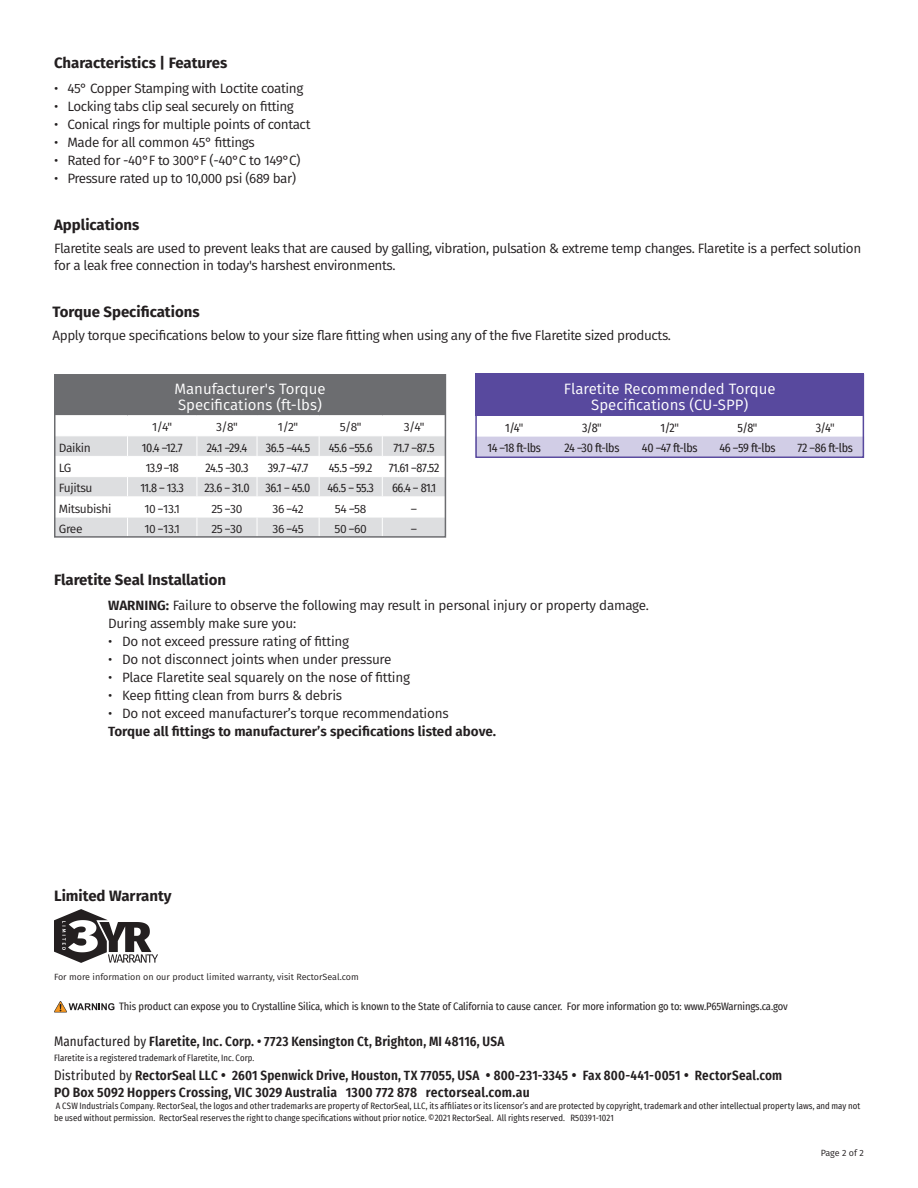
<style>
.page{position:relative;width:918px;height:1188px;background:#fff}
.page>*{position:absolute;margin:0;border:0;box-sizing:border-box;transform-origin:0 0}
.t1{font:700 15px "Fira Sans";color:#231f20}
.Table_heading1{font:15px "Fira Sans";color:#fff}
.t2{font:13.5px/16.2px "Fira Sans";letter-spacing:-.03em;color:#231f20}
.t3{font:600 13.5px "Fira Sans Condensed";letter-spacing:.01em;color:#231f20}
.t4{font:600 13.5px "Fira Sans Condensed";letter-spacing:.01em;color:#231f20;scale:1.09 1}
.Table_Text{font:12px "Fira Sans Condensed";letter-spacing:-.03em;color:#231f20}
.Table_Text-2{font:12px "Fira Sans";letter-spacing:-.03em;color:#231f20}
.t5{font:10.5px "Fira Sans Condensed";letter-spacing:-.01em;color:#231f20}
.t6{font:9px/12px "Fira Sans Condensed";letter-spacing:.005em;color:#231f20}
.Table_Text-3{font:9px "Fira Sans";color:#231f20}
.s1{font-family:"Fira Sans Condensed"}
.s2{font-family:"Fira Sans Condensed";font-weight:600}
.s3{font-weight:400}
</style>
<div class="page">
<div style="left:54px;top:374px;width:392px;height:42px;background:#6c6d70"></div>
<hr style="left:54px;top:415px;width:74px;height:1px;background:#fff">
<hr style="left:128px;top:415px;width:69px;height:1px;background:#fff">
<hr style="left:197px;top:415px;width:60px;height:1px;background:#fff">
<hr style="left:257px;top:415px;width:62px;height:1px;background:#fff">
<hr style="left:319px;top:415px;width:63px;height:1px;background:#fff">
<hr style="left:382px;top:415px;width:64px;height:1px;background:#fff">
<svg style="left:57px;top:436px;width:386px;height:99px"></svg>
<div style="left:54px;top:374px;width:392px;height:164px;border:2px solid #6c6d70"></div>
<div style="left:475px;top:374px;width:389px;height:42px;background:#58499e"></div>
<div style="left:478px;top:437px;width:383px;height:18px;background:#d1cde6"></div>
<div style="left:475px;top:374px;width:389px;height:84px;border:2px solid #58499e"></div>
<svg style="left:54px;top:909px;width:104px;height:54px"></svg>
<svg style="left:54px;top:1001px;width:60px;height:11px"></svg>
<p class="t1" style="left:54px;top:50px;width:175px">Characteristics | Features</p>
<p class="t2" style="left:54px;top:80px;width:251px">• 45° Copper Stamping with Loctite coating</p>
<p class="t2" style="left:54px;top:98px;width:241px">• Locking tabs clip seal securely on fitting</p>
<p class="t2" style="left:54px;top:116px;width:258px">• Conical rings for multiple points of contact</p>
<p class="t2" style="left:54px;top:134px;width:202px">• Made for all common 45° fittings</p>
<p class="t2" style="left:54px;top:152px;width:248px">• Rated for -40°F to 300°F (-40°C to 149°C)</p>
<p class="t2" style="left:54px;top:170px;width:244px">• Pressure rated up to 10,000 psi (689 bar)</p>
<p class="t1" style="left:54px;top:213px;width:87px">Applications</p>
<p class="t2" style="left:54px;top:240px;width:809px">Flaretite seals are used to prevent leaks that are caused by galling, vibration, pulsation &amp; extreme temp changes. Flaretite is a perfect solution for a leak free connection in today's harshest environments.</p>
<p class="t1" style="left:52px;top:299px;width:149px">Torque Specifications</p>
<p class="t2" style="left:52px;top:327px;width:620px">Apply torque specifications below to your size flare fitting when using any of the five Flaretite sized products.</p>
<p class="Table_heading1" style="left:174px;top:378px;width:153px">Manufacturer's Torque</p>
<p class="Table_heading1" style="left:178px;top:393px;width:145px">Specifications (ft-lbs)</p>
<p class="Table_Text-2" style="left:152px;top:418px;width:22px">1/4"</p>
<p class="Table_Text-2" style="left:216px;top:418px;width:23px">3/8"</p>
<p class="Table_Text-2" style="left:278px;top:418px;width:22px">1/2"</p>
<p class="Table_Text-2" style="left:340px;top:418px;width:23px">5/8"</p>
<p class="Table_Text-2" style="left:404px;top:418px;width:22px">3/4"</p>
<p class="Table_Text-2" style="left:59px;top:439px;width:34px">Daikin</p>
<p class="Table_Text" style="left:142px;top:439px;width:42px">10.4 –12.7</p>
<p class="Table_Text" style="left:207px;top:439px;width:42px">24.1 –29.4</p>
<p class="Table_Text" style="left:266px;top:439px;width:46px">36.5 –44.5</p>
<p class="Table_Text" style="left:329px;top:439px;width:46px">45.6 –55.6</p>
<p class="Table_Text" style="left:394px;top:439px;width:42px">71.7 –87.5</p>
<p class="Table_Text-2" style="left:59px;top:459px;width:14px">LG</p>
<p class="Table_Text" style="left:146px;top:459px;width:35px">13.9 –18</p>
<p class="Table_Text" style="left:205px;top:459px;width:45px">24.5 –30.3</p>
<p class="Table_Text" style="left:268px;top:459px;width:42px">39.7 –47.7</p>
<p class="Table_Text" style="left:329px;top:459px;width:45px">45.5 –59.2</p>
<p class="Table_Text" style="left:389px;top:459px;width:52px">71.61 –87.52</p>
<p class="Table_Text-2" style="left:59px;top:479px;width:35px">Fujitsu</p>
<p class="Table_Text" style="left:140px;top:479px;width:45px">11.8 – 13.3</p>
<p class="Table_Text" style="left:204px;top:479px;width:47px">23.6 – 31.0</p>
<p class="Table_Text" style="left:266px;top:479px;width:46px">36.1 – 45.0</p>
<p class="Table_Text" style="left:327px;top:479px;width:48px">46.5 – 55.3</p>
<p class="Table_Text" style="left:392px;top:479px;width:45px">66.4 – 81.1</p>
<p class="Table_Text-2" style="left:59px;top:499px;width:54px">Mitsubishi</p>
<p class="Table_Text-2" style="left:144px;top:499px;width:37px">10 <span class="s1">–</span>13.1</p>
<p class="Table_Text-2" style="left:211px;top:499px;width:33px">25 <span class="s1">–</span>30</p>
<p class="Table_Text-2" style="left:273px;top:499px;width:33px">36 <span class="s1">–</span>42</p>
<p class="Table_Text-2" style="left:335px;top:499px;width:33px">54 <span class="s1">–</span>58</p>
<p class="Table_Text-2" style="left:411px;top:499px;width:8px">–</p>
<p class="Table_Text-2" style="left:59px;top:520px;width:25px">Gree</p>
<p class="Table_Text-2" style="left:144px;top:520px;width:37px">10 <span class="s1">–</span>13.1</p>
<p class="Table_Text-2" style="left:211px;top:520px;width:33px">25 <span class="s1">–</span>30</p>
<p class="Table_Text-2" style="left:272px;top:520px;width:33px">36 <span class="s1">–</span>45</p>
<p class="Table_Text-2" style="left:335px;top:520px;width:34px">50 <span class="s1">–</span>60</p>
<p class="Table_Text-2" style="left:411px;top:520px;width:8px">–</p>
<p class="Table_heading1" style="left:564px;top:378px;width:213px">Flaretite Recommended Torque</p>
<p class="Table_heading1" style="left:591px;top:393px;width:158px">Specifications (CU-SPP)</p>
<p class="Table_Text" style="left:505px;top:419px;width:20px">1/4"</p>
<p class="Table_Text" style="left:582px;top:419px;width:21px">3/8"</p>
<p class="Table_Text" style="left:660px;top:419px;width:20px">1/2"</p>
<p class="Table_Text" style="left:738px;top:419px;width:21px">5/8"</p>
<p class="Table_Text" style="left:816px;top:419px;width:20px">3/4"</p>
<p class="Table_Text" style="left:487px;top:439px;width:55px">14 –18 ft-lbs</p>
<p class="Table_Text" style="left:564px;top:439px;width:57px">24 –30 ft-lbs</p>
<p class="Table_Text" style="left:642px;top:439px;width:57px">40 –47 ft-lbs</p>
<p class="Table_Text" style="left:719px;top:439px;width:58px">46 –59 ft-lbs</p>
<p class="Table_Text" style="left:798px;top:439px;width:57px">72 –86 ft-lbs</p>
<p class="t1" style="left:54px;top:567px;width:174px">Flaretite Seal Installation</p>
<p class="t2" style="left:108px;top:597px;width:542px"><span class="s2">WARNING:</span> Failure to observe the following may result in personal injury or property damage.</p>
<p class="t2" style="left:108px;top:615px;width:190px">During assembly make sure you:</p>
<p class="t2" style="left:108px;top:633px;width:243px">• Do not exceed pressure rating of fitting</p>
<p class="t2" style="left:108px;top:651px;width:285px">• Do not disconnect joints when under pressure</p>
<p class="t2" style="left:108px;top:669px;width:304px">• Place Flaretite seal squarely on the nose of fitting</p>
<p class="t2" style="left:108px;top:687px;width:236px">• Keep fitting clean from burrs &amp; debris</p>
<p class="t2" style="left:108px;top:705px;width:342px">• Do not exceed manufacturer’s torque recommendations</p>
<p class="t4" style="left:108px;top:720px;width:358px">Torque all fittings to manufacturer’s specifications listed above.</p>
<p class="t1" style="left:54px;top:883px;width:119px">Limited Warranty</p>
<p class="Table_Text-3" style="left:54px;top:971px;width:306px">For more information on our product limited warranty, visit RectorSeal.com</p>
<p class="t5" style="left:119px;top:999px;width:670px">This product can expose you to Crystalline Silica, which is known to the State of California to cause cancer. For more information go to: www.P65Warnings.ca.gov</p>
<p class="t3" style="left:54px;top:1030px;width:452px"><span class="s3">Manufactured by</span> Flaretite, Inc. Corp. • 7723 Kensington Ct, Brighton, MI 48116, USA</p>
<p class="t6" style="left:54px;top:1052px;width:202px">Flaretite is a registered trademark of Flaretite, Inc. Corp.</p>
<p class="t3" style="left:54px;top:1064px;width:730px"><span class="s3">Distributed by</span> RectorSeal LLC • 2601 Spenwick Drive, Houston, TX 77055, USA • 800-231-3345 • Fax 800-441-0051 • RectorSeal.com</p>
<p class="t3" style="left:54px;top:1082px;width:477px">PO Box 5092 Hoppers Crossing, VIC 3029 Australia 1300 772 878 rectorseal.com.au</p>
<p class="t6" style="left:54px;top:1100px;width:808px">A CSW Industrials Company. RectorSeal, the logos and other trademarks are property of RectorSeal, LLC, its affiliates or its licensor’s and are protected by copyright, trademark and other intellectual property laws, and may not be used without permission. RectorSeal reserves the right to change specifications without prior notice. ©2021 RectorSeal. All rights reserved. R50391-1021</p>
<p class="Table_Text-3" style="left:821px;top:1146px;width:45px">Page 2 of 2</p>
</div>
